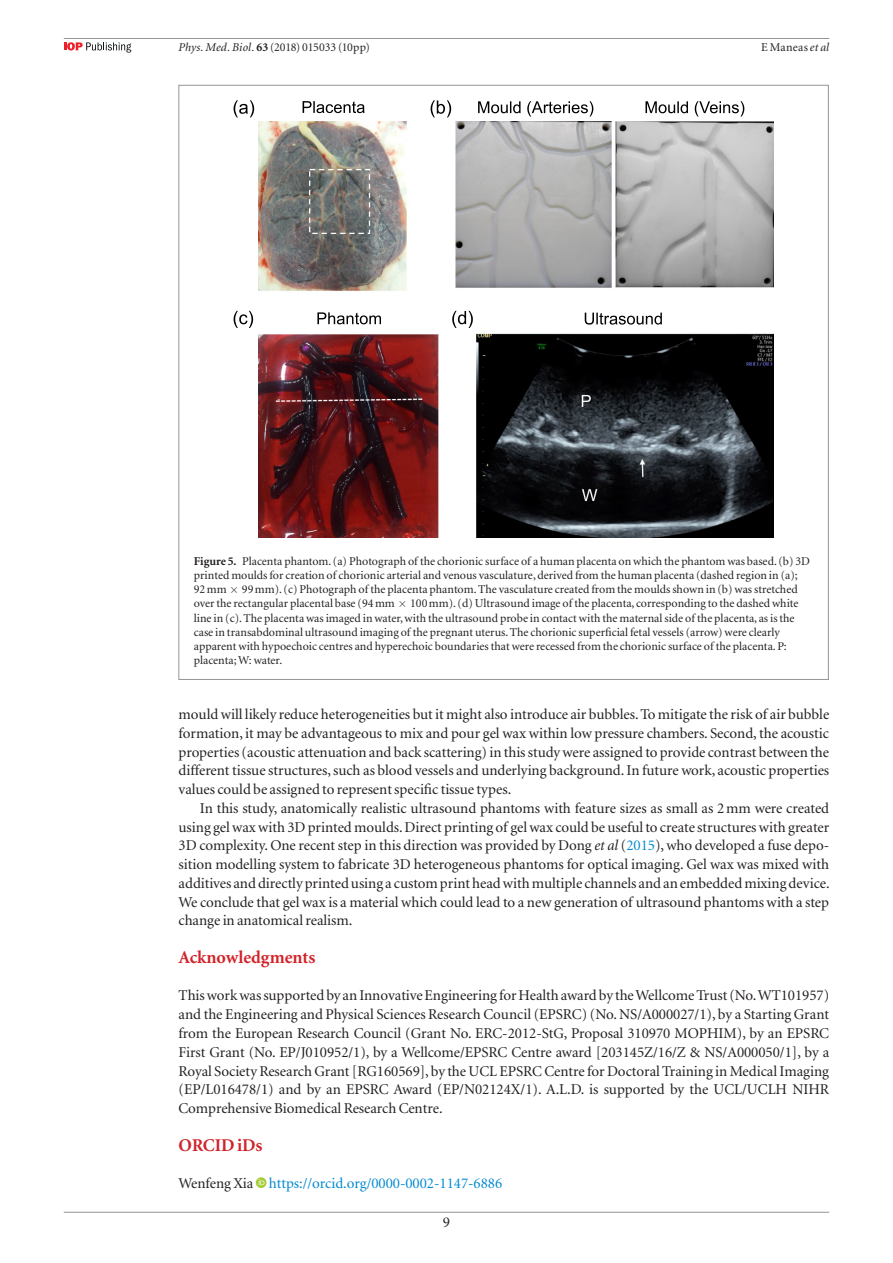
<style>
.page{position:relative;width:893px;height:1263px;background:#fff}
.page>*{position:absolute;margin:0;border:0;box-sizing:border-box;transform-origin:0 0}
.t1{font:700 18px "Minion LT";letter-spacing:-.005em;color:#d1232a}
.t2{font:15px/18.8px "Minion LT";letter-spacing:-.005em;color:#231f20;text-align:justify}
.t3{font:15px "Minion LT";letter-spacing:-.005em;color:#0089d0}
.t4{font:12px/14.2px "Minion LT";color:#231f20}
.s1{font-style:italic}
.s2{font-weight:700}
.s3{color:#0089d0}
.s4{color:#231f20}
</style>
<div class="page">
<hr style="left:64px;top:1212px;width:765px;height:1px;background:#939598">
<hr style="left:64px;top:38px;width:765px;height:1px;background:#939598">
<svg style="left:64px;top:42px;width:67px;height:11px"></svg>
<svg style="left:256px;top:1177px;width:10px;height:11px"></svg>
<svg style="left:259px;top:1179px;width:5px;height:6px"></svg>
<img style="left:259px;top:121px;width:515px;height:417px">
<svg style="left:234px;top:100px;width:20px;height:17px"></svg>
<svg style="left:303px;top:101px;width:62px;height:12px"></svg>
<svg style="left:431px;top:100px;width:20px;height:17px"></svg>
<svg style="left:478px;top:101px;width:115px;height:16px"></svg>
<svg style="left:645px;top:101px;width:99px;height:16px"></svg>
<svg style="left:452px;top:311px;width:21px;height:17px"></svg>
<svg style="left:585px;top:313px;width:77px;height:12px"></svg>
<svg style="left:234px;top:311px;width:19px;height:17px"></svg>
<svg style="left:317px;top:312px;width:64px;height:12px"></svg>
<p class="t4" style="left:179px;top:40px;width:193px"><span class="s1">Phys. Med. Biol.</span> <span class="s2">63</span> (2018) 015033 (10pp)</p>
<p class="t4" style="left:761px;top:40px;width:70px">E Maneas <span class="s1">et al</span></p>
<p class="t4" style="left:194px;top:554px;width:618px"><span class="s2">Figure 5.</span> Placenta phantom. (a) Photograph of the chorionic surface of a human placenta on which the phantom was based. (b) 3D printed moulds for creation of chorionic arterial and venous vasculature, derived from the human placenta (dashed region in (a);<br>92mm</p>
<p class="t4" style="left:194px;top:583px;width:605px;text-indent:48px">99mm). (c) Photograph of the placenta phantom. The vasculature created from the moulds shown in (b) was stretched over the rectangular placental base (94mm</p>
<p class="t4" style="left:194px;top:597px;width:606px;text-indent:216px">100mm). (d) Ultrasound image of the placenta, corresponding to the dashed white line in (c). The placenta was imaged in water, with the ultrasound probe in contact with the maternal side of the placenta, as is the case in transabdominal ultrasound imaging of the pregnant uterus. The chorionic superficial fetal vessels (arrow) were clearly apparent with hypoechoic centres and hyperechoic boundaries that were recessed from the chorionic surface of the placenta. P: placenta; W: water.</p>
<p class="t2" style="left:179px;top:706px;width:652px">mould will likely reduce heterogeneities but it might also introduce air bubbles. To mitigate the risk of air bubble formation, it may be advantageous to mix and pour gel wax within low pressure chambers. Second, the acoustic properties (acoustic attenuation and back scattering) in this study were assigned to provide contrast between the different tissue structures, such as blood vessels and underlying background. In future work, acoustic properties values could be assigned to represent specific tissue types.</p>
<p class="t2" style="left:179px;top:799px;width:653px;text-indent:21px">In this study, anatomically realistic ultrasound phantoms with feature sizes as small as 2mm were created using gel wax with 3D printed moulds. Direct printing of gel wax could be useful to create structures with greater 3D complexity. One recent step in this direction was provided by Dong <span class="s1">et al</span> (<span class="s3">2015</span>), who developed a fuse depo&shy;sition modelling system to fabricate 3D heterogeneous phantoms for optical imaging. Gel wax was mixed with additives and directly printed using a custom print head with multiple channels and an embedded mixing device.<br>We conclude that gel wax is a material which could lead to a new generation of ultrasound phantoms with a step change in anatomical realism.</p>
<p class="t1" style="left:179px;top:948px;width:138px">Acknowledgments</p>
<p class="t2" style="left:179px;top:987px;width:652px">This work was supported by an Innovative Engineering for Health award by the Wellcome Trust (No. WT101957) and the Engineering and Physical Sciences Research Council (EPSRC) (No. NS/A000027/1), by a Starting Grant from the European Research Council (Grant No. ERC-2012-StG, Proposal 310970 MOPHIM), by an EPSRC First Grant (No. EP/J010952/1), by a Wellcome/EPSRC Centre award [203145Z/16/Z &amp; NS/A000050/1], by a Royal Society Research Grant [RG160569], by the UCL EPSRC Centre for Doctoral Training in Medical Imaging (EP/L016478/1) and by an EPSRC Award (EP/N02124X/1). A.L.D. is supported by the UCL/UCLH NIHR Comprehensive Biomedical Research Centre.</p>
<p class="t1" style="left:179px;top:1135px;width:86px">ORCID iDs</p>
<p class="t3" style="left:179px;top:1176px;width:325px"><span class="s4">Wenfeng Xia</span> https://orcid.org/0000-0002-1147-6886</p>
<p class="t2" style="left:443px;top:1214px;width:9px">9</p>
</div>
